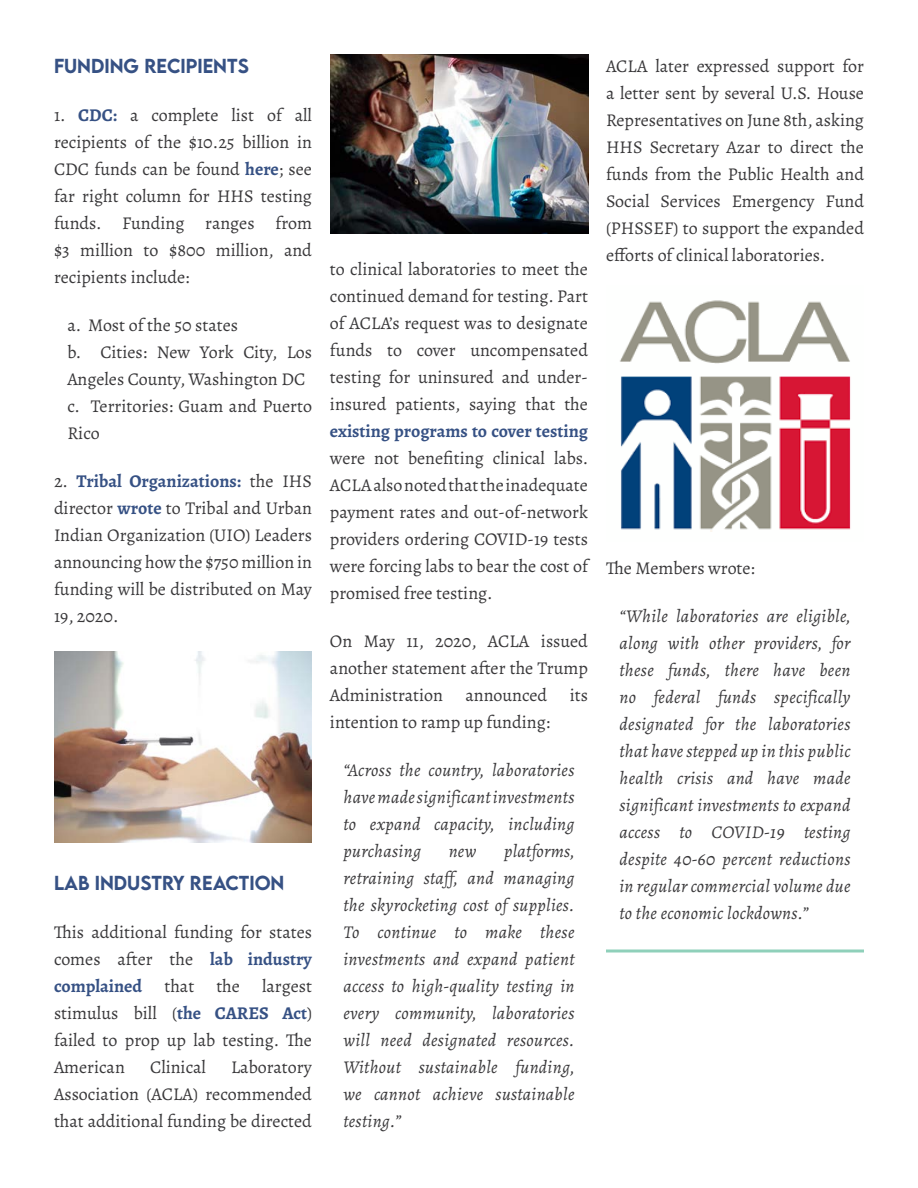
<style>
.page{position:relative;width:918px;height:1188px;background:#fff}
.page>*{position:absolute;margin:0;border:0;box-sizing:border-box;transform-origin:0 0}
.t1{font:18px/27px "Alegreya";color:#39383a;text-align:justify}
.t2{font:italic 18px/27px "Alegreya";letter-spacing:.02em;color:#39383a;text-align:justify}
.t3{font:500 18px "LEMONMILK";color:#365184}
.t4{font:700 18px "Alegreya";color:#365184}
.s1{font-weight:700;color:#365184}
</style>
<div class="page">
<img style="left:54px;top:651px;width:258px;height:191px">
<img style="left:620px;top:300px;width:231px;height:232px">
<img style="left:330px;top:54px;width:258px;height:180px">
<hr style="left:606px;top:950px;width:258px;height:2px;background:#8fd0ba">
<p class="t3" style="left:54px;top:55px;width:196px">FUNDING RECIPIENTS</p>
<p class="t1" style="left:54px;top:102px;width:260px">1. <span class="s1">CDC:</span> a complete list of all recipients of the $10.25 billion in CDC funds can be found <span class="s1">here</span>; see far right column for HHS testing funds. Funding ranges from $3 million to $800 million, and recipients include:</p>
<p class="t1" style="left:68px;top:312px;width:246px;text-align:left">a. Most of the 50 states<br>b. Cities: New York City, Los<br>Angeles County, Washington DC c. Territories: Guam and Puerto<br>Rico</p>
<p class="t1" style="left:54px;top:468px;width:260px">2. <span class="s1">Tribal Organizations:</span> the IHS director <span class="s1">wrote</span> to Tribal and Urban Indian Organization (UIO) Leaders announcing how the $750 million in funding will be distributed on May 19, 2020.</p>
<p class="t3" style="left:54px;top:871px;width:232px">LAB INDUSTRY REACTION</p>
<p class="t1" style="left:54px;top:918px;width:260px">This additional funding for states comes after the <span class="s1">lab industry complained</span> that the largest stimulus bill (<span class="s1">the CARES Act</span>) failed to prop up lab testing. The American</p>
<p class="t1" style="left:54px;top:1053px;width:259px;text-indent:177px">Laboratory Association (ACLA) recommended that additional funding be directed</p>
<p class="t1" style="left:150px;top:1053px;width:57px">Clinical</p>
<p class="t1" style="left:330px;top:256px;width:260px">to clinical laboratories to meet the continued demand for testing. Part of ACLA’s request was to designate funds to cover uncompensated testing for uninsured and under&shy;insured patients, saying that the</p>
<p class="t4" style="left:330px;top:419px;width:260px">existing programs to cover testing</p>
<p class="t1" style="left:330px;top:445px;width:260px">were not benefiting clinical labs.<br>ACLA also noted that the inadequate payment rates and out-of-network providers ordering COVID-19 tests were forcing labs to bear the cost of promised free testing.</p>
<p class="t1" style="left:330px;top:628px;width:260px">On May 11, 2020, ACLA issued another statement after the Trump Administration announced its intention to ramp up funding:</p>
<p class="t2" style="left:343px;top:756px;width:232px">“Across the country, laboratories have made significant investments to expand capacity, including purchasing</p>
<p class="t2" style="left:343px;top:837px;width:233px;text-indent:161px">platforms, retraining staff, and managing the skyrocketing cost of supplies.<br>To continue to make these investments and expand patient access to high-quality testing in every community, laboratories will need designated resources.<br>Without sustainable funding, we cannot achieve sustainable testing.”</p>
<p class="t2" style="left:449px;top:837px;width:29px">new</p>
<p class="t1" style="left:606px;top:53px;width:260px">ACLA later expressed support for a letter sent by several U.S. House Representatives on June 8th, asking HHS Secretary Azar to direct the funds from the Public Health and Social Services Emergency Fund (PHSSEF) to support the expanded efforts of clinical laboratories.</p>
<p class="t1" style="left:606px;top:555px;width:150px">The Members wrote:</p>
<p class="t2" style="left:620px;top:603px;width:233px">“While laboratories are eligible, along with other providers, for these funds, there have been no federal funds specifically designated for the laboratories that have stepped up in this public health crisis and have made significant investments to expand access to COVID-19 testing despite 40-60 percent reductions in regular commercial volume due to the economic lockdowns.”</p>
</div>
